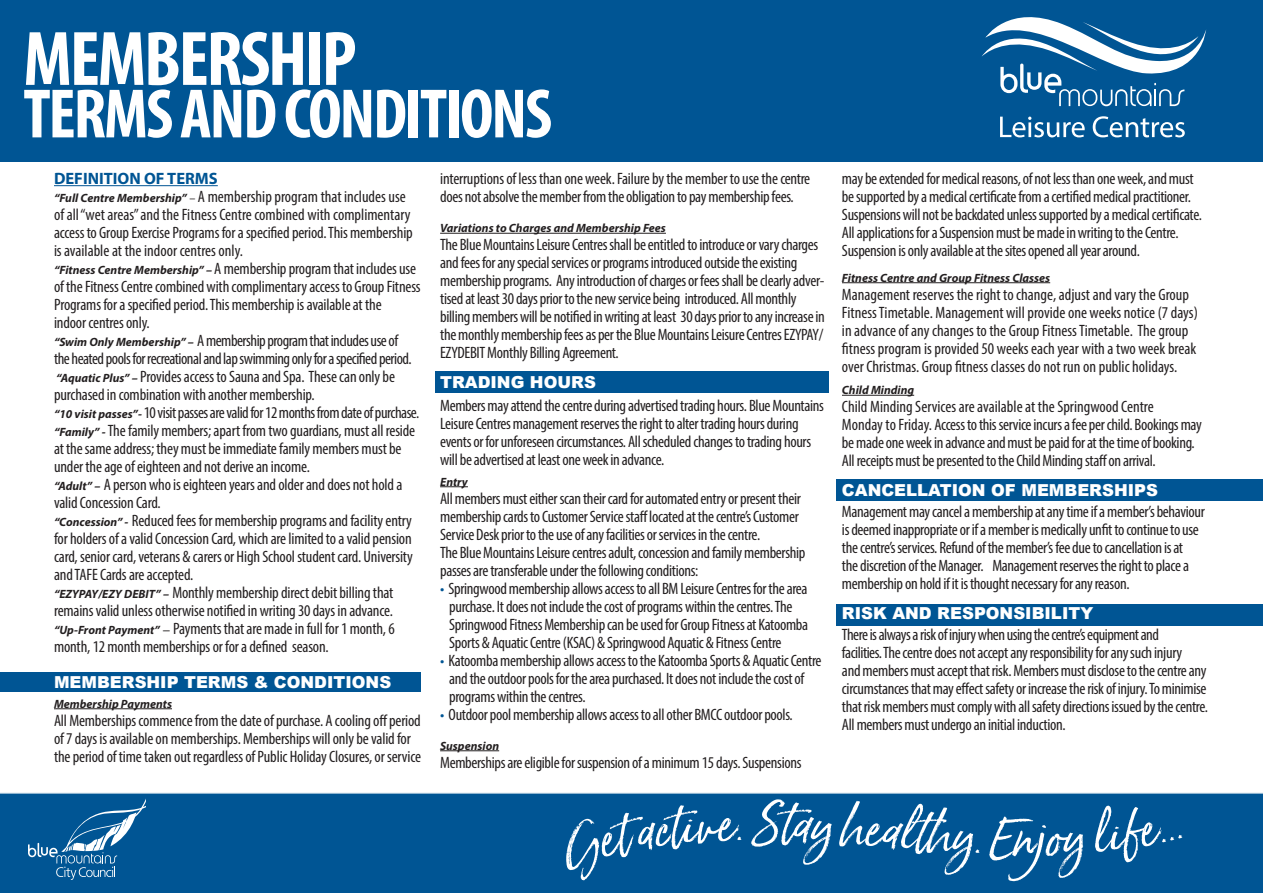
<style>
.page{position:relative;width:1263px;height:893px;background:#fff}
.page>*{position:absolute;margin:0;border:0;box-sizing:border-box;transform-origin:0 0}
.t1{font:700 condensed 78px "Myriad Pro";letter-spacing:-.03em;color:#fff}
.t2{font:700 condensed 70.5px "Myriad Pro";letter-spacing:-.03em;color:#fff}
.t3{font:condensed 16.5px/18px "Myriad Pro";letter-spacing:-.02em;color:#231f20}
.t4{font:condensed 16.5px/18px "Myriad Pro";color:#231f20}
.t5{font:900 16.5px "Arial";color:#fff}
.t6{font:italic 700 12px "Myriad Pro";color:#231f20}
.s1{font-weight:700;font-stretch:normal;color:#005594}
.s2{font-weight:700;font-style:italic;font-stretch:normal;font-size:12px}
.s3{font-stretch:normal;font-size:12px}
.s4{font-family:"Arial";font-stretch:normal;font-size:12px}
.s5{color:#005594}
</style>
<div class="page">
<div style="left:837px;top:479px;width:426px;height:22px;background:#005594"></div>
<div style="left:837px;top:604px;width:426px;height:21px;background:#005594"></div>
<div style="left:435px;top:371px;width:393px;height:22px;background:#005594"></div>
<div style="left:1px;top:672px;width:420px;height:20px;background:#005594"></div>
<hr style="left:54px;top:185px;width:164px;height:1px;background:#005594">
<hr style="left:54px;top:708px;width:118px;height:1px;background:#231f20">
<hr style="left:842px;top:282px;width:208px;height:1px;background:#231f20">
<hr style="left:842px;top:395px;width:72px;height:1px;background:#231f20">
<hr style="left:440px;top:233px;width:226px;height:1px;background:#231f20">
<svg style="left:440px;top:486px;width:28px;height:1px"></svg>
<hr style="left:440px;top:750px;width:59px;height:1px;background:#231f20">
<div style="left:0;top:0;width:1263px;height:162px;background:#005594"></div>
<svg style="left:1000px;top:117px;width:85px;height:20px"></svg>
<svg style="left:1093px;top:116px;width:92px;height:21px"></svg>
<svg style="left:982px;top:17px;width:224px;height:89px"></svg>
<div style="left:0;top:792px;width:1263px;height:101px;background:#005594"></div>
<svg style="left:28px;top:796px;width:117px;height:84px;background:#206aa1"></svg>
<svg style="left:566px;top:805px;width:175px;height:75px;background:#226ba2"></svg>
<svg style="left:751px;top:799px;width:80px;height:66px;background:#3376a9"></svg>
<svg style="left:839px;top:801px;width:140px;height:74px;background:#2970a5"></svg>
<svg style="left:989px;top:816px;width:94px;height:65px;background:#3276a9"></svg>
<svg style="left:1095px;top:806px;width:87px;height:56px;background:#2a71a5"></svg>
<h1 class="t1" style="left:23px;top:10px;width:335px">MEMBERSHIP</h1>
<h2 class="t2" style="left:23px;top:70px;width:530px">TERMS AND CONDITIONS</h2>
<p class="t3" style="left:54px;top:169px;width:368px"><span class="s1">DEFINITION OF TERMS<br></span><span class="s2">“Full Centre Membership”</span> <span class="s3">–</span> A membership program that includes use<br>of all “wet areas” and the Fitness Centre combined with complimentary access to Group Exercise Programs for a specified period. This membership is available at the indoor centres only.<br><span class="s2">“Fitness Centre Membership” –</span> A membership program that includes use of the Fitness Centre combined with complimentary access to Group Fitness Programs for a specified period. This membership is available at the<br>indoor centres only.<br><span class="s2">“Swim Only Membership” –</span> A membership program that includes use of<br>the heated pools for recreational and lap swimming only for a specified period. <span class="s2">“Aquatic Plus” –</span> Provides access to Sauna and Spa. These can only be purchased in combination with another membership.<br><span class="s2">“10 visit passes”-</span> 10 visit passes are valid for 12 months from date of purchase. <span class="s2">“Family” -</span> The family members; apart from two guardians, must all reside at the same address; they must be immediate family members must be under the age of eighteen and not derive an income.<br><span class="s2">“Adult” –</span> A person who is eighteen years and older and does not hold a valid Concession Card.<br><span class="s2">“Concession” -</span> Reduced fees for membership programs and facility entry for holders of a valid Concession Card, which are limited to a valid pension card, senior card, veterans &amp; carers or High School student card. University and TAFE Cards are accepted.<br><span class="s2">“EZYPAY/EZY DEBIT” –</span> Monthly membership direct debit billing that remains valid unless otherwise notified in writing 30 days in advance. <span class="s2">“Up-Front Payment”</span> <span class="s4">–</span> Payments that are made in full for 1 month, 6 month, 12 month memberships or for a defined season.</p>
<p class="t5" style="left:54px;top:670px;width:339px">MEMBERSHIP TERMS &amp; CONDITIONS</p>
<p class="t6" style="left:54px;top:696px;width:119px">Membership Payments</p>
<p class="t3" style="left:54px;top:711px;width:369px">All Memberships commence from the date of purchase. A cooling off period of 7 days is available on memberships. Memberships will only be valid for the period of time taken out regardless of Public Holiday Closures, or service</p>
<p class="t3" style="left:440px;top:169px;width:372px">interruptions of less than one week. Failure by the member to use the centre does not absolve the member from the obligation to pay membership fees.</p>
<p class="t6" style="left:440px;top:220px;width:227px">Variations to Charges and Membership Fees</p>
<p class="t3" style="left:440px;top:235px;width:386px">The Blue Mountains Leisure Centres shall be entitled to introduce or vary charges and fees for any special services or programs introduced outside the existing membership programs. Any introduction of charges or fees shall be clearly adver&shy;tised at least 30 days prior to the new service being introduced. All monthly billing members will be notified in writing at least 30 days prior to any increase in the monthly membership fees as per the Blue Mountains Leisure Centres EZYPAY/ EZYDEBIT Monthly Billing Agreement.</p>
<p class="t5" style="left:440px;top:370px;width:157px">TRADING HOURS</p>
<p class="t3" style="left:440px;top:396px;width:385px">Members may attend the centre during advertised trading hours. Blue Mountains Leisure Centres management reserves the right to alter trading hours during events or for unforeseen circumstances. All scheduled changes to trading hours will be advertised at least one week in advance.</p>
<p class="t6" style="left:440px;top:474px;width:29px">Entry</p>
<p class="t3" style="left:440px;top:489px;width:367px">All members must either scan their card for automated entry or present their membership cards to Customer Service staff located at the centre’s Customer Service Desk prior to the use of any facilities or services in the centre.<br>The Blue Mountains Leisure centres adult, concession and family membership passes are transferable under the following conditions:</p>
<p class="t3" style="left:449px;top:579px;width:360px;text-indent:-9px"><span class="s5">•</span> Springwood membership allows access to all BM Leisure Centres for the area purchase. It does not include the cost of programs within the centres. The Springwood Fitness Membership can be used for Group Fitness at Katoomba Sports &amp; Aquatic Centre (KSAC) &amp; Springwood Aquatic &amp; Fitness Centre</p>
<p class="t3" style="left:449px;top:651px;width:374px;text-indent:-9px"><span class="s5">•</span> Katoomba membership allows access to the Katoomba Sports &amp; Aquatic Centre and the outdoor pools for the area purchased. It does not include the cost of programs within the centres.</p>
<p class="t3" style="left:440px;top:705px;width:354px"><span class="s5">•</span> Outdoor pool membership allows access to all other BMCC outdoor pools.</p>
<p class="t6" style="left:440px;top:738px;width:61px">Suspension</p>
<p class="t3" style="left:440px;top:753px;width:363px">Memberships are eligible for suspension of a minimum 15 days. Suspensions</p>
<p class="t3" style="left:842px;top:169px;width:361px">may be extended for medical reasons, of not less than one week, and must be supported by a medical certificate from a certified medical practitioner.<br>Suspensions will not be backdated unless supported by a medical certificate.<br>All applications for a Suspension must be made in writing to the Centre.<br>Suspension is only available at the sites opened all year around.</p>
<p class="t6" style="left:842px;top:270px;width:210px">Fitness Centre and Group Fitness Classes</p>
<p class="t4" style="left:842px;top:285px;width:357px">Management reserves the right to change, adjust and vary the Group Fitness Timetable. Management will provide one weeks notice (7 days) in advance of any changes to the Group Fitness Timetable. The group fitness program is provided 50 weeks each year with a two week break over Christmas. Group fitness classes do not run on public holidays.</p>
<p class="t6" style="left:842px;top:382px;width:74px">Child Minding</p>
<p class="t3" style="left:842px;top:397px;width:361px">Child Minding Services are available at the Springwood Centre<br>Monday to Friday. Access to this service incurs a fee per child. Bookings may be made one week in advance and must be paid for at the time of booking.<br>All receipts must be presented to the Child Minding staff on arrival.</p>
<p class="t5" style="left:842px;top:478px;width:317px">CANCELLATION OF MEMBERSHIPS</p>
<p class="t3" style="left:842px;top:502px;width:364px">Management may cancel a membership at any time if a member’s behaviour is deemed inappropriate or if a member is medically unfit to continue to use the centre’s services. Refund of the member’s fee due to cancellation is at<br>the discretion of the Manager. Management reserves the right to place a membership on hold if it is thought necessary for any reason.</p>
<p class="t5" style="left:842px;top:601px;width:253px">RISK AND RESPONSIBILITY</p>
<p class="t3" style="left:842px;top:625px;width:368px">There is always a risk of injury when using the centre’s equipment and<br>facilities. The centre does not accept any responsibility for any such injury<br>and members must accept that risk. Members must disclose to the centre any circumstances that may effect safety or increase the risk of injury. To minimise that risk members must comply with all safety directions issued by the centre.<br>All members must undergo an initial induction.</p>
</div>
